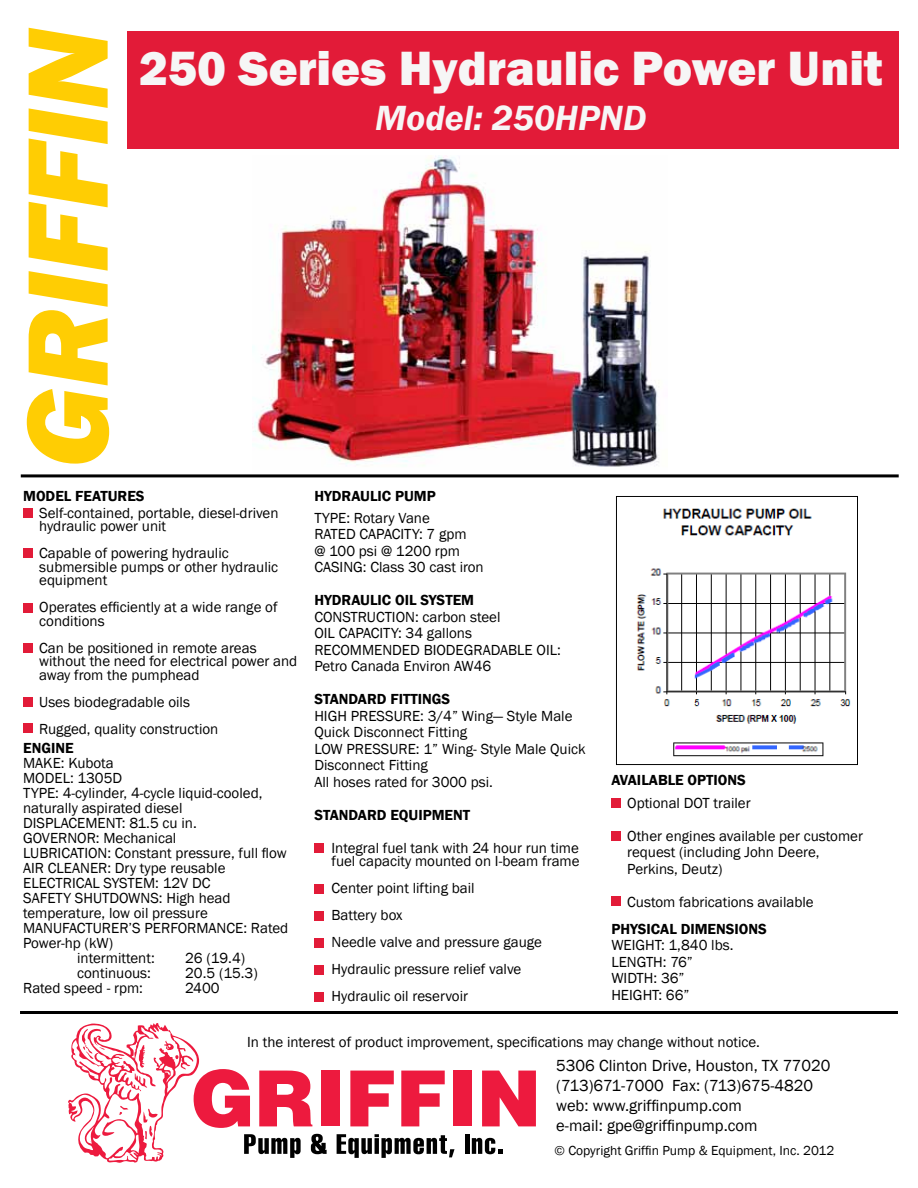
<style>
.page{position:relative;width:918px;height:1188px;background:#fff}
.page>*{position:absolute;margin:0;border:0;box-sizing:border-box;transform-origin:0 0}
.t1{font:italic 800 118.5px "Franklin Gothic";color:#ffcd03}
.t2{font:800 49.5px "Franklin Gothic";color:#f6f6f6}
.t3{font:italic 600 36px "Franklin Gothic";color:#f6f6f6}
.t4{font:16.5px/19.8px "Franklin Gothic";color:#000}
.t5{font:15px/16.5px "Franklin Gothic";color:#000}
.t6{font:600 15px "Franklin Gothic";color:#000}
.t7{font:13.5px "Franklin Gothic";color:#000}
</style>
<div class="page">
<div style="left:127px;top:31px;width:772px;height:118px;background:#e21b38"></div>
<hr style="left:21px;top:474px;width:878px;height:3px;background:#000">
<div style="left:321px;top:1071px;width:18px;height:55px;background:#ed1a3e"></div>
<svg style="left:350px;top:1071px;width:44px;height:55px"></svg>
<svg style="left:401px;top:1071px;width:44px;height:55px"></svg>
<div style="left:453px;top:1071px;width:19px;height:55px;background:#ed1a3e"></div>
<svg style="left:482px;top:1071px;width:54px;height:55px"></svg>
<svg style="left:337px;top:1134px;width:118px;height:24px"></svg>
<hr style="left:465px;top:1134px;width:4px;height:20px;background:#000">
<svg style="left:472px;top:1138px;width:31px;height:16px"></svg>
<svg style="left:68px;top:1023px;width:259px;height:140px"></svg>
<div style="left:23px;top:508px;width:10px;height:10px;background:#e21b38"></div>
<div style="left:23px;top:548px;width:10px;height:9px;background:#e21b38"></div>
<div style="left:23px;top:603px;width:10px;height:9px;background:#e21b38"></div>
<div style="left:23px;top:644px;width:10px;height:9px;background:#e21b38"></div>
<div style="left:23px;top:698px;width:10px;height:9px;background:#e21b38"></div>
<div style="left:23px;top:724px;width:10px;height:9px;background:#e21b38"></div>
<div style="left:314px;top:844px;width:10px;height:9px;background:#e21b38"></div>
<div style="left:314px;top:884px;width:10px;height:9px;background:#e21b38"></div>
<div style="left:314px;top:911px;width:10px;height:9px;background:#e21b38"></div>
<div style="left:314px;top:938px;width:10px;height:9px;background:#e21b38"></div>
<div style="left:314px;top:965px;width:10px;height:10px;background:#e21b38"></div>
<div style="left:314px;top:993px;width:10px;height:9px;background:#e21b38"></div>
<div style="left:611px;top:799px;width:10px;height:9px;background:#e21b38"></div>
<div style="left:611px;top:832px;width:10px;height:9px;background:#e21b38"></div>
<div style="left:611px;top:896px;width:10px;height:10px;background:#e21b38"></div>
<img style="left:616px;top:496px;width:241px;height:269px">
<img style="left:253px;top:157px;width:406px;height:310px">
<hr style="left:20px;top:1011px;width:878px;height:3px;background:#000">
<h1 class="t1" style="left:-10px;top:468px;width:442px;rotate:-90deg">GRIFFIN</h1>
<h2 class="t2" style="left:139px;top:37px;width:745px">250 Series Hydraulic Power Unit</h2>
<h3 class="t3" style="left:375px;top:95px;width:273px">Model: 250HPND</h3>
<p class="t6" style="left:23px;top:486px;width:123px">MODEL FEATURES</p>
<p class="t5" style="left:39px;top:506px;width:241px;line-height:13.5px">Self-contained, portable, diesel-driven hydraulic power unit</p>
<p class="t5" style="left:39px;top:547px;width:240px;line-height:13.5px">Capable of powering hydraulic submersible pumps or other hydraulic equipment</p>
<p class="t5" style="left:39px;top:601px;width:240px;line-height:13.5px">Operates efficiently at a wide range of conditions</p>
<p class="t5" style="left:39px;top:641px;width:260px;line-height:13.5px">Can be positioned in remote areas without the need for electrical power and away from the pumphead</p>
<p class="t5" style="left:39px;top:689px;width:181px;line-height:27px">Uses biodegradable oils<br>Rugged, quality construction</p>
<p class="t6" style="left:23px;top:739px;width:52px">ENGINE</p>
<p class="t5" style="left:23px;top:755px;width:92px">MAKE: Kubota</p>
<p class="t5" style="left:23px;top:770px;width:101px">MODEL: 1305D</p>
<p class="t5" style="left:23px;top:785px;width:241px">TYPE: 4-cylinder, 4-cycle liquid-cooled,</p>
<p class="t5" style="left:23px;top:800px;width:161px">naturally aspirated diesel</p>
<p class="t5" style="left:23px;top:815px;width:175px">DISPLACEMENT: 81.5 cu in.</p>
<p class="t5" style="left:23px;top:830px;width:155px">GOVERNOR: Mechanical</p>
<p class="t5" style="left:23px;top:845px;width:265px">LUBRICATION: Constant pressure, full flow</p>
<p class="t5" style="left:23px;top:860px;width:204px">AIR CLEANER: Dry type reusable</p>
<p class="t5" style="left:23px;top:875px;width:189px">ELECTRICAL SYSTEM: 12V DC</p>
<p class="t5" style="left:23px;top:890px;width:209px">SAFETY SHUTDOWNS: High head</p>
<p class="t5" style="left:23px;top:905px;width:186px">temperature, low oil pressure</p>
<p class="t5" style="left:23px;top:920px;width:267px">MANUFACTURER’S PERFORMANCE: Rated</p>
<p class="t5" style="left:23px;top:935px;width:92px">Power-hp (kW)</p>
<p class="t5" style="left:77px;top:950px;width:79px">intermittent:</p>
<p class="t5" style="left:185px;top:950px;width:62px">26 (19.4)</p>
<p class="t5" style="left:77px;top:965px;width:75px">continuous:</p>
<p class="t5" style="left:185px;top:965px;width:74px">20.5 (15.3)</p>
<p class="t5" style="left:23px;top:980px;width:121px">Rated speed - rpm:</p>
<p class="t5" style="left:185px;top:980px;width:36px">2400</p>
<p class="t6" style="left:314px;top:486px;width:123px">HYDRAULIC PUMP</p>
<p class="t5" style="left:314px;top:510px;width:171px">TYPE: Rotary Vane<br>RATED CAPACITY: 7 gpm<br>@ 100 psi @ 1200 rpm<br>CASING: Class 30 cast iron</p>
<p class="t6" style="left:314px;top:591px;width:161px">HYDRAULIC OIL SYSTEM</p>
<p class="t5" style="left:314px;top:609px;width:248px">CONSTRUCTION: carbon steel<br>OIL CAPACITY: 34 gallons<br>RECOMMENDED BIODEGRADABLE OIL:<br>Petro Canada Environ AW46</p>
<p class="t6" style="left:314px;top:690px;width:137px">STANDARD FITTINGS</p>
<p class="t5" style="left:314px;top:708px;width:273px">HIGH PRESSURE: 3/4” Wing— Style Male<br>Quick Disconnect Fitting<br>LOW PRESSURE: 1” Wing- Style Male Quick<br>Disconnect Fitting<br>All hoses rated for 3000 psi.</p>
<p class="t6" style="left:314px;top:806px;width:157px">STANDARD EQUIPMENT</p>
<p class="t5" style="left:332px;top:842px;width:250px;line-height:13.5px">Integral fuel tank with 24 hour run time fuel capacity mounted on I-beam frame</p>
<p class="t5" style="left:332px;top:875px;width:212px;line-height:27px">Center point lifting bail<br>Battery box<br>Needle valve and pressure gauge<br>Hydraulic pressure relief valve<br>Hydraulic oil reservoir</p>
<p class="t6" style="left:611px;top:771px;width:136px">AVAILABLE OPTIONS</p>
<p class="t5" style="left:627px;top:795px;width:125px">Optional DOT trailer</p>
<p class="t5" style="left:627px;top:828px;width:237px">Other engines available per customer request (including John Deere,<br>Perkins, Deutz)</p>
<p class="t5" style="left:627px;top:894px;width:188px">Custom fabrications available</p>
<p class="t6" style="left:611px;top:920px;width:157px">PHYSICAL DIMENSIONS</p>
<p class="t5" style="left:611px;top:937px;width:124px">WEIGHT: 1,840 lbs.<br>LENGTH: 76”<br>WIDTH: 36”<br>HEIGHT: 66”</p>
<p class="t5" style="left:247px;top:1034px;width:514px">In the interest of product improvement, specifications may change without notice.</p>
<p class="t4" style="left:556px;top:1056px;width:276px">5306 Clinton Drive, Houston, TX 77020 (713)671-7000 Fax: (713)675-4820 web: www.griffinpump.com<br>e-mail: gpe@griffinpump.com</p>
<p class="t7" style="left:555px;top:1142px;width:281px">© Copyright Griffin Pump &amp; Equipment, Inc. 2012</p>
</div>
